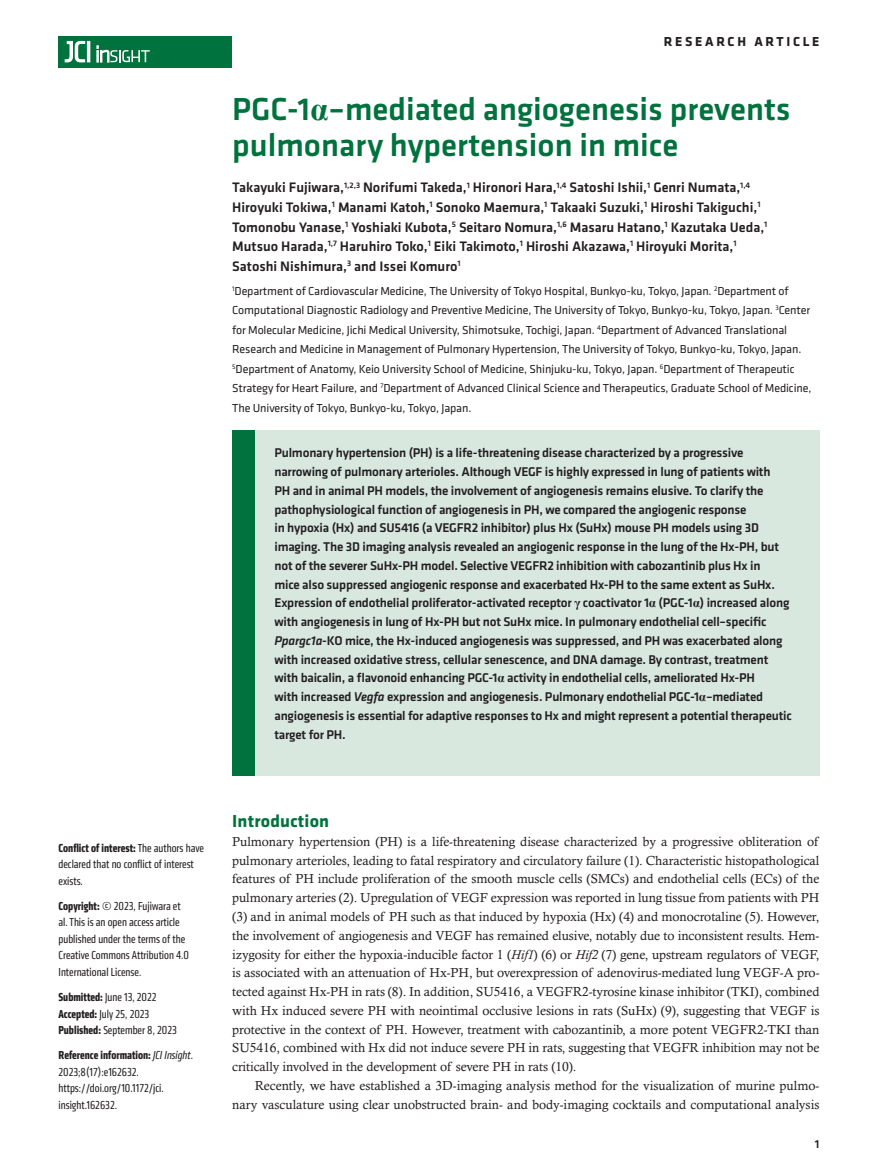
<style>
.page{position:relative;width:878px;height:1175px;background:#fff}
.page>*{position:absolute;margin:0;border:0;box-sizing:border-box;transform-origin:0 0}
.t1{font:500 33px/36px "Klavika Basic";color:#00723e}
.t2{font:700 18px "Klavika";letter-spacing:.01em;color:#00723e}
.t3{font:500 14.25px/19.5px "Klavika Basic";color:#231f20}
.t4{font:700 13.5px "Klavika Basic";letter-spacing:.2em;color:#231f20}
.t5{font:13.2px/18.8px "Calisto MT Std";color:#231f20;text-align:justify}
.t6{font:500 13.2px/18.8px "Klavika Basic";letter-spacing:-.015em;color:#231f20}
.t7{font:12px/19.5px "Klavika";letter-spacing:-.01em;color:#231f20}
.t8{font:condensed 12px/16.5px "Klavika";color:#231f20}
.t9{font:500 12px "Klavika Basic";color:#231f20}
.s1{font-family:"Times New Roman";font-weight:700}
.s2{font-style:italic}
.s3{font-weight:700}
</style>
<div class="page">
<div style="left:59px;top:36px;width:173px;height:31px;background:#00723e"></div>
<hr style="left:87px;top:41px;width:3px;height:21px;background:#fff">
<svg style="left:64px;top:41px;width:21px;height:22px"></svg>
<svg style="left:97px;top:46px;width:53px;height:16px"></svg>
<div style="left:232px;top:430px;width:587px;height:346px;background:#d8e8df"></div>
<div style="left:232px;top:430px;width:22px;height:346px;background:#00723e"></div>
<p class="t4" style="left:663px;top:32px;width:157px">RESEARCH ARTICLE</p>
<h1 class="t1" style="left:232px;top:91px;width:560px">PGC-1<span class="s1">α</span>–mediated angiogenesis prevents pulmonary hypertension in mice</h1>
<p class="t3" style="left:232px;top:178px;width:536px">Takayuki Fujiwara,<sup>1,2,3</sup> Norifumi Takeda,<sup>1</sup> Hironori Hara,<sup>1,4</sup> Satoshi Ishii,<sup>1</sup> Genri Numata,<sup>1,4<br></sup>Hiroyuki Tokiwa,<sup>1</sup> Manami Katoh,<sup>1</sup> Sonoko Maemura,<sup>1</sup> Takaaki Suzuki,<sup>1</sup> Hiroshi Takiguchi,<sup>1<br></sup>Tomonobu Yanase,<sup>1</sup> Yoshiaki Kubota,<sup>5</sup> Seitaro Nomura,<sup>1,6</sup> Masaru Hatano,<sup>1</sup> Kazutaka Ueda,<sup>1<br></sup>Mutsuo Harada,<sup>1,7</sup> Haruhiro Toko,<sup>1</sup> Eiki Takimoto,<sup>1</sup> Hiroshi Akazawa,<sup>1</sup> Hiroyuki Morita,<sup>1<br></sup>Satoshi Nishimura,<sup>3</sup> and Issei Komuro<sup>1</sup></p>
<p class="t7" style="left:232px;top:280px;width:581px"><sup>1</sup>Department of Cardiovascular Medicine, The University of Tokyo Hospital, Bunkyo-ku, Tokyo, Japan. <sup>2</sup>Department of Computational Diagnostic Radiology and Preventive Medicine, The University of Tokyo, Bunkyo-ku, Tokyo, Japan. <sup>3</sup>Center for Molecular Medicine, Jichi Medical University, Shimotsuke, Tochigi, Japan. <sup>4</sup>Department of Advanced Translational Research and Medicine in Management of Pulmonary Hypertension, The University of Tokyo, Bunkyo-ku, Tokyo, Japan.<br><sup>5</sup>Department of Anatomy, Keio University School of Medicine, Shinjuku-ku, Tokyo, Japan. <sup>6</sup>Department of Therapeutic Strategy for Heart Failure, and <sup>7</sup>Department of Advanced Clinical Science and Therapeutics, Graduate School of Medicine, The University of Tokyo, Bunkyo-ku, Tokyo, Japan.</p>
<p class="t6" style="left:274px;top:443px;width:519px">Pulmonary hypertension (PH) is a life-threatening disease characterized by a progressive narrowing of pulmonary arterioles. Although VEGF is highly expressed in lung of patients with<br>PH and in animal PH models, the involvement of angiogenesis remains elusive. To clarify the pathophysiological function of angiogenesis in PH, we compared the angiogenic response<br>in hypoxia (Hx) and SU5416 (a VEGFR2 inhibitor) plus Hx (SuHx) mouse PH models using 3D imaging. The 3D imaging analysis revealed an angiogenic response in the lung of the Hx-PH, but not of the severer SuHx-PH model. Selective VEGFR2 inhibition with cabozantinib plus Hx in<br>mice also suppressed angiogenic response and exacerbated Hx-PH to the same extent as SuHx.<br>Expression of endothelial proliferator-activated receptor <span class="s1">γ</span> coactivator 1<span class="s1">α</span> (PGC-1<span class="s1">α</span>) increased along with angiogenesis in lung of Hx-PH but not SuHx mice. In pulmonary endothelial cell–specific <span class="s2">Ppargc1a</span>-KO mice, the Hx-induced angiogenesis was suppressed, and PH was exacerbated along with increased oxidative stress, cellular senescence, and DNA damage. By contrast, treatment with baicalin, a flavonoid enhancing PGC-1<span class="s1">α</span> activity in endothelial cells, ameliorated Hx-PH<br>with increased <span class="s2">Vegfa</span> expression and angiogenesis. Pulmonary endothelial PGC-1<span class="s1">α</span>–mediated angiogenesis is essential for adaptive responses to Hx and might represent a potential therapeutic target for PH.</p>
<p class="t8" style="left:59px;top:839px;width:147px"><span class="s3">Conflict of interest:</span> The authors have declared that no conflict of interest exists.</p>
<p class="t8" style="left:59px;top:897px;width:132px"><span class="s3">Copyright:</span> © 2023, Fujiwara et al. This is an open access article published under the terms of the<br>Creative Commons Attribution 4.0<br>International License.</p>
<p class="t8" style="left:59px;top:988px;width:120px"><span class="s3">Submitted:</span> June 13, 2022<br><span class="s3">Accepted:</span> July 25, 2023<br><span class="s3">Published:</span> September 8, 2023</p>
<p class="t8" style="left:59px;top:1046px;width:136px"><span class="s3">Reference information:</span> <span class="s2">JCI Insight</span>.<br>2023;8(17):e162632. https://doi.org/10.1172/jci. insight.162632.</p>
<h2 class="t2" style="left:232px;top:808px;width:98px">Introduction</h2>
<p class="t5" style="left:232px;top:832px;width:588px">Pulmonary hypertension (PH) is a life-threatening disease characterized by a progressive obliteration of pulmonary arterioles, leading to fatal respiratory and circulatory failure (1). Characteristic histopathological features of PH include proliferation of the smooth muscle cells (SMCs) and endothelial cells (ECs) of the pulmonary arteries (2). Upregulation of VEGF expression was reported in lung tissue from patients with PH (3) and in animal models of PH such as that induced by hypoxia (Hx) (4) and monocrotaline (5). However, the involvement of angiogenesis and VEGF has remained elusive, notably due to inconsistent results. Hem&shy;izygosity for either the hypoxia-inducible factor 1 (<span class="s2">Hif1</span>) (6) or <span class="s2">Hif2</span> (7) gene, upstream regulators of VEGF, is associated with an attenuation of Hx-PH, but overexpression of adenovirus-mediated lung VEGF-A pro&shy;tected against Hx-PH in rats (8). In addition, SU5416, a VEGFR2-tyrosine kinase inhibitor (TKI), combined with Hx induced severe PH with neointimal occlusive lesions in rats (SuHx) (9), suggesting that VEGF is protective in the context of PH. However, treatment with cabozantinib, a more potent VEGFR2-TKI than SU5416, combined with Hx did not induce severe PH in rats, suggesting that VEGFR inhibition may not be critically involved in the development of severe PH in rats (10).</p>
<p class="t5" style="left:232px;top:1076px;width:588px;text-align:right">Recently, we have established a 3D-imaging analysis method for the visualization of murine pulmo&shy;nary vasculature using clear unobstructed brain- and body-imaging cocktails and computational analysis</p>
<p class="t9" style="left:814px;top:1135px;width:6px">1</p>
</div>
